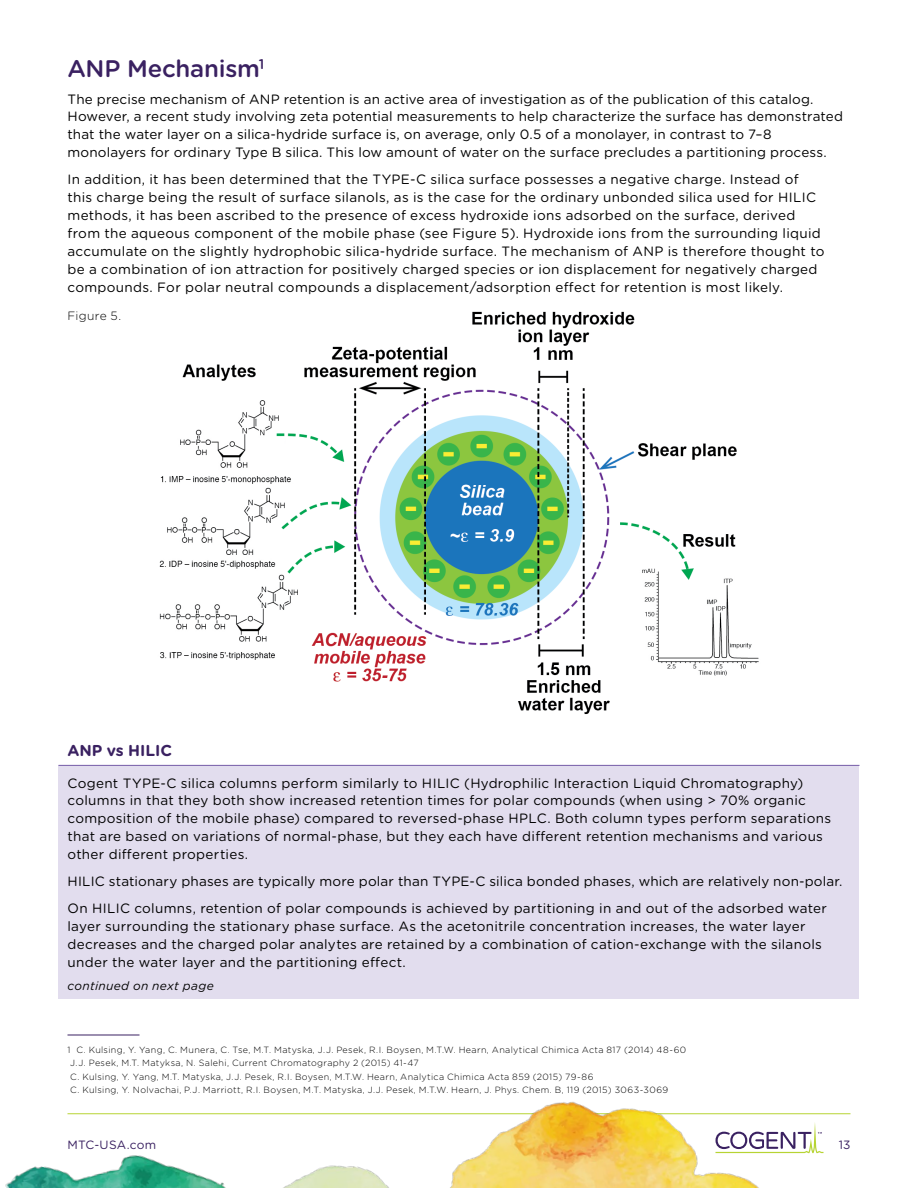
<style>
.page{position:relative;width:918px;height:1188px;background:#fff}
.page>*{position:absolute;margin:0;border:0;box-sizing:border-box;transform-origin:0 0}
.t1{font:500 24px "Gotham Rounded";letter-spacing:-.01em;color:#3a2161}
.t2{font:700 15.75px "Gotham Rounded";color:#3a2161}
.t3{font:13.5px/18px "Gotham Rounded";letter-spacing:.02em;color:#000}
.t4{font:italic 12px "Gotham Rounded";letter-spacing:.025em;color:#000}
.t5{font:12px "Gotham Rounded";letter-spacing:.015em;color:#3a2161}
.t6{font:300 12px "Gotham Rounded";letter-spacing:.025em;color:#000}
.t7{font:300 9px/13.5px "Gotham Rounded";letter-spacing:.035em;color:#000}
</style>
<div class="page">
<hr style="left:68px;top:1113px;width:782px;height:1px;background:#b7d433">
<img style="left:5px;top:1101px;width:781px;height:87px">
<svg style="left:716px;top:1122px;width:107px;height:31px"></svg>
<div style="left:58px;top:765px;width:802px;height:234px;background:#e2ddee"></div>
<img style="left:159px;top:311px;width:600px;height:403px">
<hr style="left:68px;top:1035px;width:72px;height:1px;background:#3a2161">
<hr style="left:59px;top:765px;width:801px;height:1px;background:#765da8">
<h1 class="t1" style="left:68px;top:51px;width:199px">ANP Mechanism<sup>1</sup></h1>
<p class="t3" style="left:68px;top:89px;width:777px">The precise mechanism of ANP retention is an active area of investigation as of the publication of this catalog.<br>However, a recent study involving zeta potential measurements to help characterize the surface has demonstrated that the water layer on a silica-hydride surface is, on average, only 0.5 of a monolayer, in contrast to 7–8 monolayers for ordinary Type B silica. This low amount of water on the surface precludes a partitioning process.</p>
<p class="t3" style="left:68px;top:170px;width:759px">In addition, it has been determined that the TYPE-C silica surface possesses a negative charge. Instead of this charge being the result of surface silanols, as is the case for the ordinary unbonded silica used for HILIC methods, it has been ascribed to the presence of excess hydroxide ions adsorbed on the surface, derived from the aqueous component of the mobile phase (see Figure 5). Hydroxide ions from the surrounding liquid accumulate on the slightly hydrophobic silica-hydride surface. The mechanism of ANP is therefore thought to be a combination of ion attraction for positively charged species or ion displacement for negatively charged compounds. For polar neutral compounds a displacement/adsorption effect for retention is most likely.</p>
<p class="t6" style="left:68px;top:307px;width:55px">Figure 5.</p>
<p class="t2" style="left:68px;top:739px;width:106px">ANP vs HILIC</p>
<p class="t3" style="left:68px;top:773px;width:765px">Cogent TYPE-C silica columns perform similarly to HILIC (Hydrophilic Interaction Liquid Chromatography) columns in that they both show increased retention times for polar compounds (when using &gt; 70% organic composition of the mobile phase) compared to reversed-phase HPLC. Both column types perform separations that are based on variations of normal-phase, but they each have different retention mechanisms and various other different properties.</p>
<p class="t3" style="left:68px;top:868px;width:776px;line-height:27px">HILIC stationary phases are typically more polar than TYPE-C silica bonded phases, which are relatively non-polar.<br>On HILIC columns, retention of polar compounds is achieved by partitioning in and out of the adsorbed water</p>
<p class="t3" style="left:68px;top:917px;width:756px">layer surrounding the stationary phase surface. As the acetonitrile concentration increases, the water layer decreases and the charged polar analytes are retained by a combination of cation-exchange with the silanols under the water layer and the partitioning effect.</p>
<p class="t4" style="left:68px;top:978px;width:148px">continued on next page</p>
<p class="t7" style="left:70px;top:1043px;width:618px;text-indent:-3px">1 C. Kulsing, Y. Yang, C. Munera, C. Tse, M.T. Matyska, J.J. Pesek, R.I. Boysen, M.T.W. Hearn, Analytical Chimica Acta 817 (2014) 48-60<br>J.J. Pesek, M.T. Matyksa, N. Salehi, Current Chromatography 2 (2015) 41-47<br>C. Kulsing, Y. Yang, M.T. Matyska, J.J. Pesek, R.I. Boysen, M.T.W. Hearn, Analytica Chimica Acta 859 (2015) 79-86<br>C. Kulsing, Y. Nolvachai, P.J. Marriott, R.I. Boysen, M.T. Matyska, J.J. Pesek, M.T.W. Hearn, J. Phys. Chem. B, 119 (2015) 3063-3069</p>
<p class="t5" style="left:68px;top:1136px;width:90px">MTC-USA.com</p>
<p class="t5" style="left:839px;top:1136px;width:13px">13</p>
</div>
